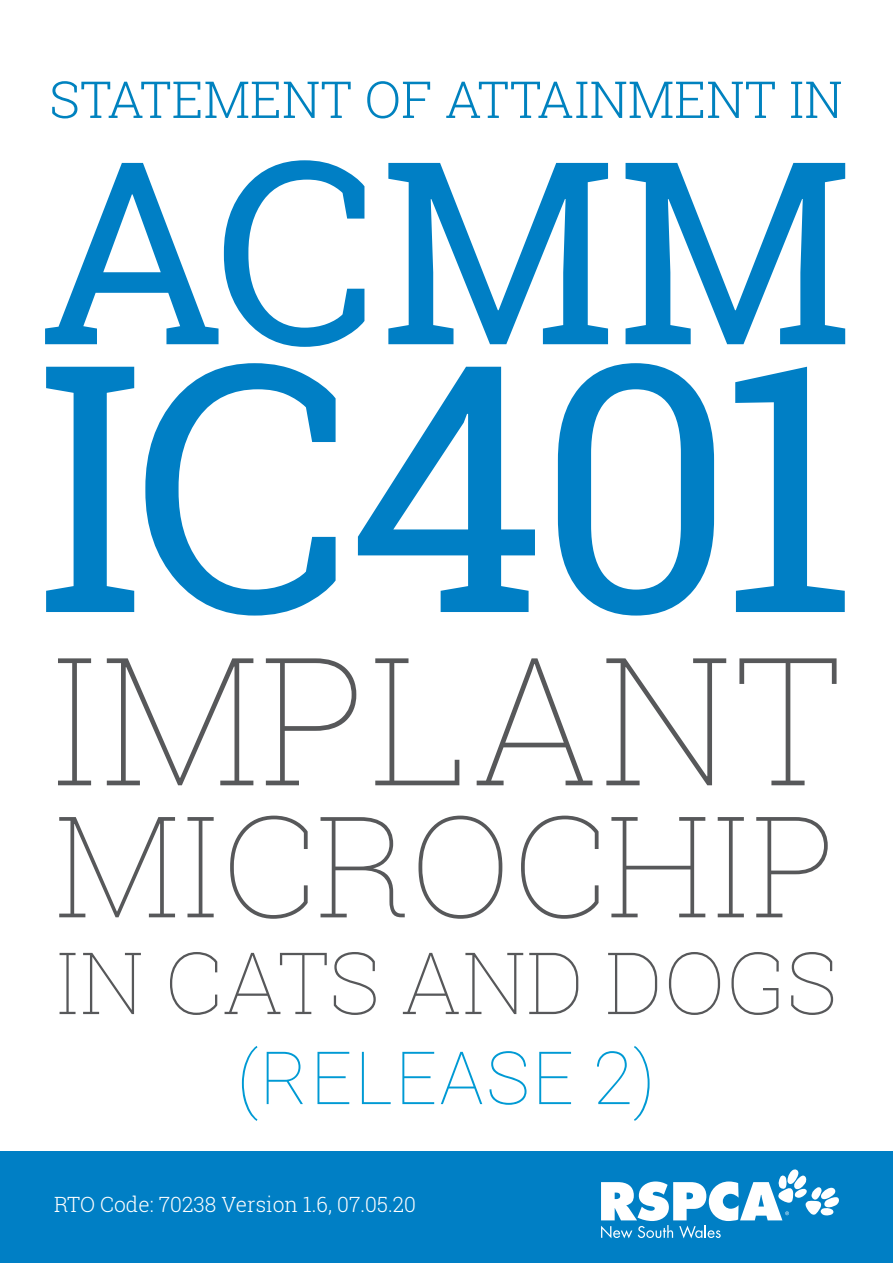
<style>
.page{position:relative;width:893px;height:1263px;background:#fff}
.page>*{position:absolute;margin:0;border:0;box-sizing:border-box;transform-origin:0 0}
.t1{font:345px "Roboto Slab";letter-spacing:-.03em;color:#007fc5}
.t2{font:255px "Roboto Slab";color:#007fc5}
.t3{font:100 178.5px "Roboto Slab";color:#57585a}
.t4{font:100 141px "Roboto Slab";color:#57585a}
.t5{font:100 86.1px "Roboto Slab";color:#57585a}
.t6{font:100 73.5px "Roboto";letter-spacing:.035em;color:#009ad4}
.t7{font:300 51px "Roboto Slab";color:#0082bf}
.t8{font:300 21px "Roboto Slab";color:#fff}
</style>
<div class="page">
<div style="left:0;top:1152px;width:893px;height:111px;background:#007fc5"></div>
<svg style="left:601px;top:1169px;width:238px;height:69px"></svg>
<h3 class="t7" style="left:50px;top:64px;width:795px">STATEMENT OF ATTAINMENT IN</h3>
<h2 class="t2" style="left:38px;top:77px;width:817px">ACMM</h2>
<h1 class="t1" style="left:34px;top:250px;width:825px">IC401</h1>
<h3 class="t3" style="left:48px;top:598px;width:797px">IMPLANT</h3>
<h3 class="t4" style="left:54px;top:769px;width:785px">MICROCHIP</h3>
<h3 class="t5" style="left:55px;top:924px;width:784px">IN CATS AND DOGS</h3>
<h3 class="t6" style="left:237px;top:1026px;width:420px">(RELEASE 2)</h3>
<p class="t8" style="left:54px;top:1190px;width:364px">RTO Code: 70238 Version 1.6, 07.05.20</p>
</div>
